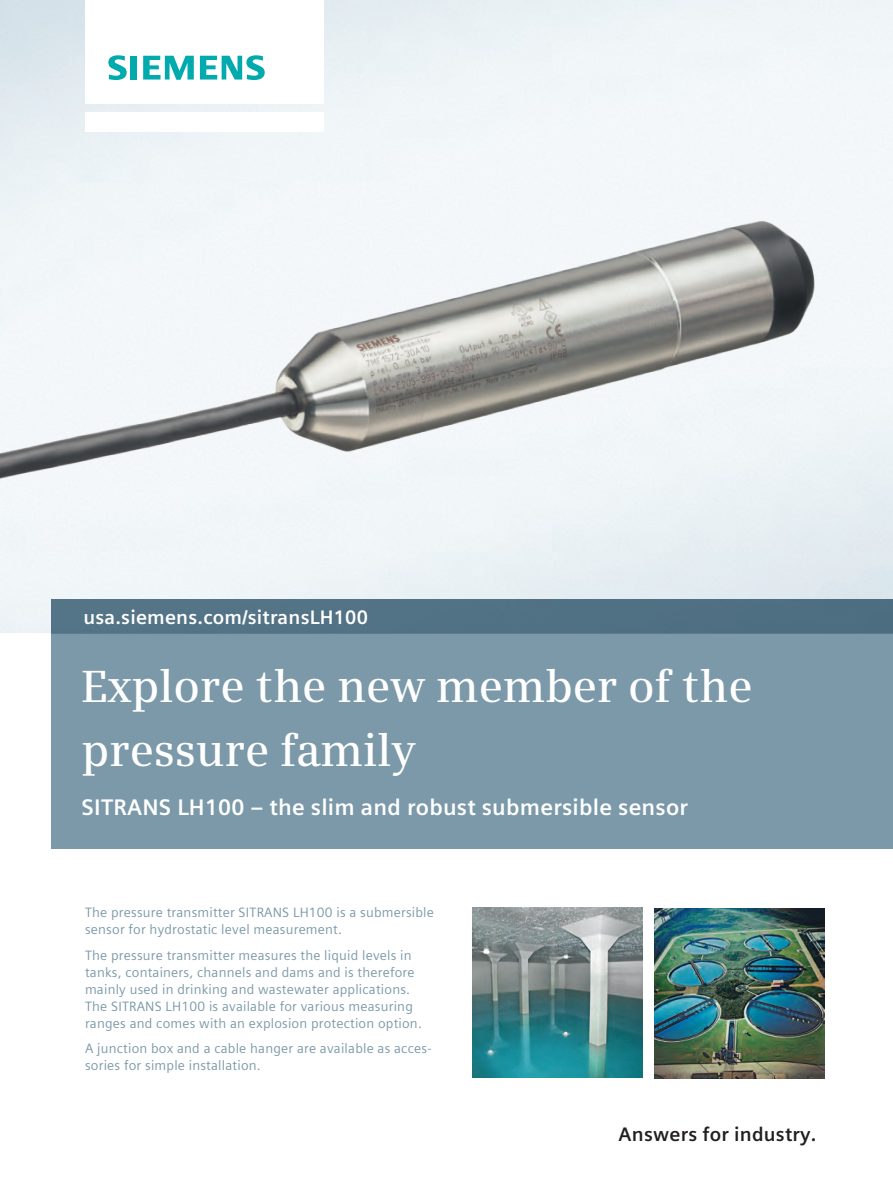
<style>
.page{position:relative;width:893px;height:1191px;background:#fff}
.page>*{position:absolute;margin:0;border:0;box-sizing:border-box;transform-origin:0 0}
.t1{font:600 45px/63.8px "Siemens Serif";letter-spacing:-.005em;color:#fff}
.t2{font:700 22.5px "Siemens Sans Global";letter-spacing:.01em;color:#fff}
.t3{font:700 19.5px "Siemens Sans Global";letter-spacing:.01em;color:#fff}
.t4{font:700 19.5px "Siemens Sans Global";letter-spacing:.01em;color:#231f20}
.t5{font:13.5px/17px "Siemens Sans Global";letter-spacing:.015em;color:#7b99a9}
</style>
<div class="page">
<img style="left:0;top:0;width:893px;height:632px">
<div style="left:51px;top:634px;width:842px;height:214px;background:#7b99a9"></div>
<div style="left:51px;top:600px;width:842px;height:34px;background:#517184"></div>
<img style="left:473px;top:907px;width:170px;height:170px">
<img style="left:655px;top:908px;width:170px;height:170px">
<div style="left:85px;top:113px;width:238px;height:19px;background:#fff"></div>
<div style="left:85px;top:0;width:238px;height:103px;background:#fff"></div>
<svg style="left:108px;top:55px;width:19px;height:25px"></svg>
<div style="left:130px;top:56px;width:7px;height:24px;background:#00aaad"></div>
<svg style="left:143px;top:56px;width:51px;height:24px"></svg>
<svg style="left:200px;top:55px;width:65px;height:25px"></svg>
<img style="left:0;top:197px;width:859px;height:323px">
<h3 class="t3" style="left:83px;top:602px;width:286px">usa.siemens.com/sitransLH100</h3>
<h1 class="t1" style="left:82px;top:654px;width:673px">Explore the new member of the pressure family</h1>
<h2 class="t2" style="left:82px;top:789px;width:608px">SITRANS LH100 – the slim and robust submersible sensor</h2>
<p class="t5" style="left:85px;top:904px;width:350px">The pressure transmitter SITRANS LH100 is a submersible sensor for hydrostatic level measurement.</p>
<p class="t5" style="left:85px;top:946px;width:338px">The pressure transmitter measures the liquid levels in tanks, containers, channels and dams and is therefore mainly used in drinking and wastewater applications.<br>The SITRANS LH100 is available for various measuring ranges and comes with an explosion protection option.</p>
<p class="t5" style="left:85px;top:1040px;width:348px">A junction box and a cable hanger are available as acces&shy;sories for simple installation.</p>
<h3 class="t4" style="left:619px;top:1119px;width:199px">Answers for industry.</h3>
</div>
